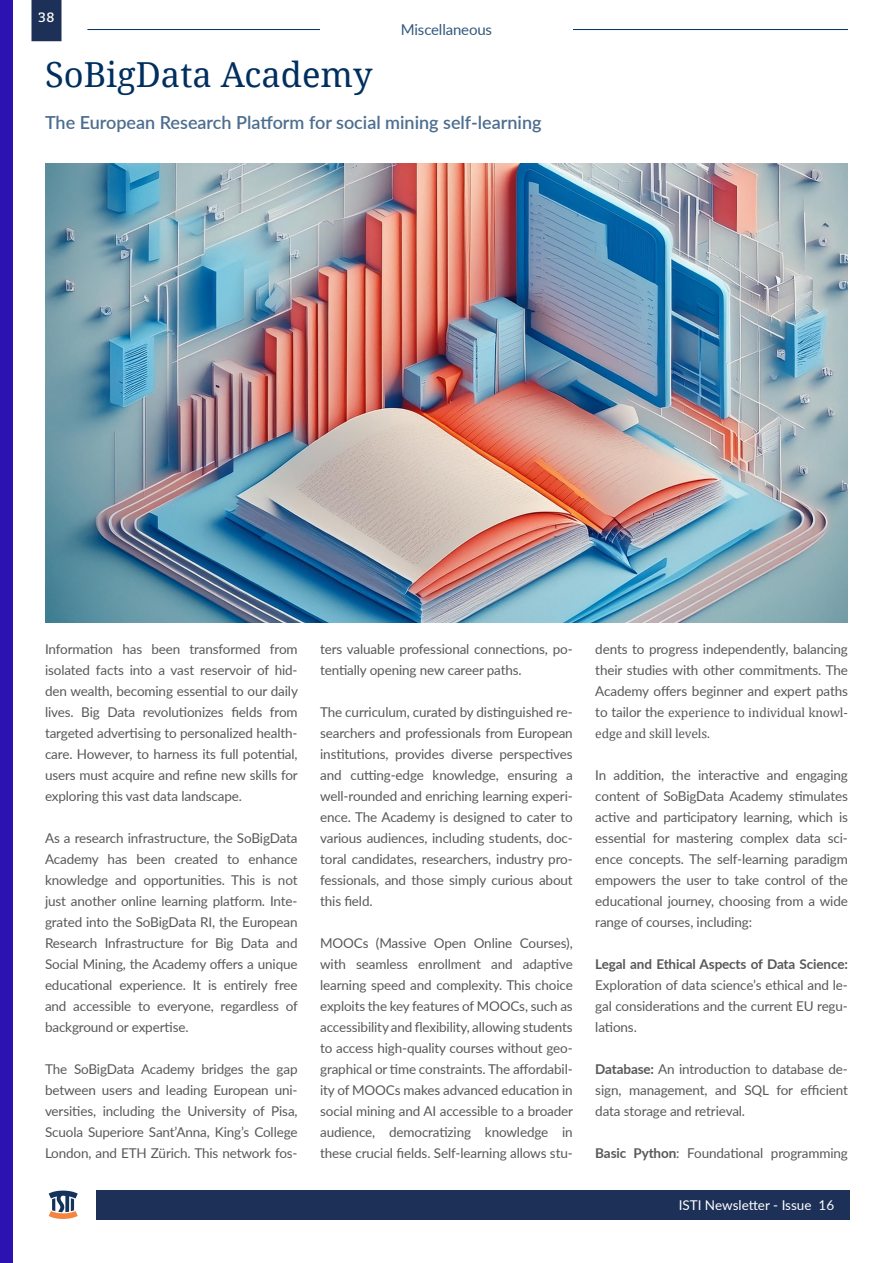
<style>
.page{position:relative;width:893px;height:1263px;background:#fff}
.page>*{position:absolute;margin:0;border:0;box-sizing:border-box;transform-origin:0 0}
.Titolo_Articolo{font:34.5px "Droid Serif";color:#002f5f}
.Sottotitolo{font:600 18px "Lato";color:#4d6d8f}
.Section_title{font:15px "Lato";letter-spacing:-.01em;color:#33587f}
.Paragrafo_base{font:13.5px/21px "Lato";letter-spacing:-.01em;color:#57585a;text-align:justify}
.t1{font:13.5px "Lato";color:#fff}
.t2{font:13.5px "Bitter";color:#fff}
.s1{font-family:"Cambria"}
.s2{font-weight:700}
</style>
<div class="page">
<div style="left:96px;top:1190px;width:753px;height:30px;background:#1d3058"></div>
<svg style="left:49px;top:1190px;width:29px;height:29px"></svg>
<hr style="left:87px;top:29px;width:761px;height:1px;background:#002f5f">
<svg style="left:32px;top:0;width:30px;height:41px"></svg>
<div style="left:320px;top:15px;width:253px;height:28px;background:#fff"></div>
<img style="left:46px;top:164px;width:802px;height:458px">
<div style="left:0;top:0;width:13px;height:1263px;background:#2d12b2"></div>
<p class="t2" style="left:39px;top:8px;width:17px">38</p>
<p class="Titolo_Articolo" style="left:45px;top:51px;width:329px">SoBigData Academy</p>
<p class="Sottotitolo" style="left:45px;top:109px;width:498px">The European Research Platform for social mining self-learning</p>
<p class="Section_title" style="left:401px;top:19px;width:93px">Miscellaneous</p>
<p class="Paragrafo_base" style="left:45px;top:638px;width:254px">Information has been transformed from isolated facts into a vast reservoir of hid&shy;den wealth, becoming essential to our daily lives. Big Data revolutionizes fields from targeted advertising to personalized health&shy;care. However, to harness its full potential, users must acquire and refine new skills for exploring this vast data landscape.</p>
<p class="Paragrafo_base" style="left:45px;top:827px;width:254px">As a research infrastructure, the SoBigData Academy has been created to enhance knowledge and opportunities. This is not just another online learning platform. Inte&shy;grated into the SoBigData RI, the European Research Infrastructure for Big Data and Social Mining, the Academy offers a unique educational experience. It is entirely free and accessible to everyone, regardless of background or expertise.</p>
<p class="Paragrafo_base" style="left:45px;top:1058px;width:254px">The SoBigData Academy bridges the gap between users and leading European uni&shy;versities, including the University of Pisa, Scuola Superiore Sant’Anna, King’s College London, and ETH Zürich. This network fos-</p>
<p class="Paragrafo_base" style="left:320px;top:638px;width:254px">ters valuable professional connections, po&shy;tentially opening new career paths.</p>
<p class="Paragrafo_base" style="left:320px;top:701px;width:254px">The curriculum, curated by distinguished re&shy;searchers and professionals from European institutions, provides diverse perspectives and cutting-edge knowledge, ensuring a well-rounded and enriching learning experi&shy;ence. The Academy is designed to cater to various audiences, including students, doc&shy;toral candidates, researchers, industry pro&shy;fessionals, and those simply curious about this field.</p>
<p class="Paragrafo_base" style="left:320px;top:932px;width:254px">MOOCs (Massive Open Online Courses), with seamless enrollment and adaptive learning speed and complexity. This choice exploits the key features of MOOCs, such as accessibility and flexibility, allowing students to access high-quality courses without geo&shy;graphical or time constraints. The affordabil&shy;ity of MOOCs makes advanced education in social mining and AI accessible to a broader audience, democratizing knowledge in these crucial fields. Self-learning allows stu-</p>
<p class="Paragrafo_base" style="left:595px;top:638px;width:254px">dents to progress independently, balancing their studies with other commitments. The Academy offers beginner and expert paths to tailor the <span class="s1">experience to individual knowl&shy;edge and skill levels.</span></p>
<p class="Paragrafo_base" style="left:595px;top:764px;width:254px">In addition, the interactive and engaging content of SoBigData Academy stimulates active and participatory learning, which is essential for mastering complex data sci&shy;ence concepts. The self-learning paradigm empowers the user to take control of the educational journey, choosing from a wide range of courses, including:</p>
<p class="Paragrafo_base" style="left:595px;top:953px;width:254px"><span class="s2">Legal and Ethical Aspects of Data Science:<br></span>Exploration of data science’s ethical and le&shy;gal considerations and the current EU regu&shy;lations.</p>
<p class="Paragrafo_base" style="left:595px;top:1058px;width:254px"><span class="s2">Database:</span> An introduction to database de&shy;sign, management, and SQL for efficient data storage and retrieval.</p>
<p class="Paragrafo_base" style="left:595px;top:1142px;width:254px"><span class="s2">Basic Python</span>: Foundational programming</p>
<p class="t1" style="left:679px;top:1195px;width:157px">ISTI Newsletter - Issue 16</p>
</div>
